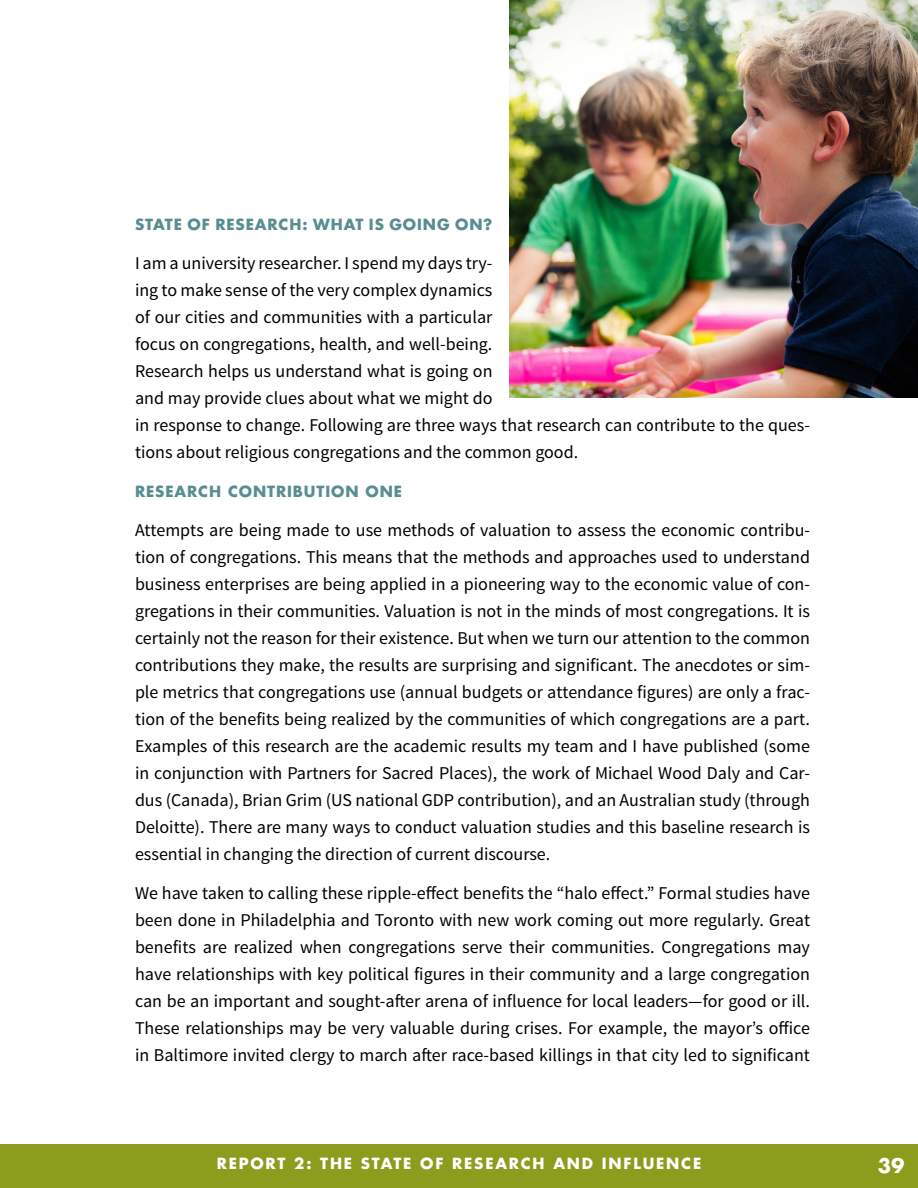
<style>
.page{position:relative;width:918px;height:1188px;background:#fff}
.page>*{position:absolute;margin:0;border:0;box-sizing:border-box;transform-origin:0 0}
.t1{font:700 19.5px "Futura";color:#fff}
.t2{font:18px/27px "Source Sans Pro";color:#000;text-align:justify}
.t3{font:700 15px "Futura";letter-spacing:.06em;color:#588d91}
.t4{font:700 15px "Futura";letter-spacing:.12em;color:#fff}
</style>
<div class="page">
<div style="left:0;top:1145px;width:918px;height:43px;background:#8c9d1d"></div>
<img style="left:510px;top:0;width:408px;height:397px">
<p class="t3" style="left:135px;top:214px;width:359px">STATE OF RESEARCH: WHAT IS GOING ON?</p>
<p class="t2" style="left:135px;top:249px;width:676px;text-align:left">I am a university researcher. I spend my days try-<br>ing to make sense of the very complex dynamics<br>of our cities and communities with a particular<br>focus on congregations, health, and well-being.<br>Research helps us understand what is going on<br>and may provide clues about what we might do<br>in response to change. Following are three ways that research can contribute to the ques&shy;tions about religious congregations and the common good.</p>
<p class="t3" style="left:135px;top:481px;width:269px">RESEARCH CONTRIBUTION ONE</p>
<p class="t2" style="left:135px;top:516px;width:677px">Attempts are being made to use methods of valuation to assess the economic contribu&shy;tion of congregations. This means that the methods and approaches used to understand business enterprises are being applied in a pioneering way to the economic value of con&shy;gregations in their communities. Valuation is not in the minds of most congregations. It is certainly not the reason for their existence. But when we turn our attention to the common contributions they make, the results are surprising and significant. The anecdotes or sim&shy;ple metrics that congregations use (annual budgets or attendance figures) are only a frac&shy;tion of the benefits being realized by the communities of which congregations are a part.<br>Examples of this research are the academic results my team and I have published (some in conjunction with Partners for Sacred Places), the work of Michael Wood Daly and Car&shy;dus (Canada), Brian Grim (US national GDP contribution), and an Australian study (through Deloitte). There are many ways to conduct valuation studies and this baseline research is essential in changing the direction of current discourse.</p>
<p class="t2" style="left:135px;top:879px;width:677px">We have taken to calling these ripple-effect benefits the “halo effect.” Formal studies have been done in Philadelphia and Toronto with new work coming out more regularly. Great benefits are realized when congregations serve their communities. Congregations may have relationships with key political figures in their community and a large congregation can be an important and sought-after arena of influence for local leaders—for good or ill.<br>These relationships may be very valuable during crises. For example, the mayor’s office in Baltimore invited clergy to march after race-based killings in that city led to significant</p>
<p class="t4" style="left:217px;top:1154px;width:486px">REPORT 2: THE STATE OF RESEARCH AND INFLUENCE</p>
<p class="t1" style="left:878px;top:1153px;width:28px">39</p>
</div>
